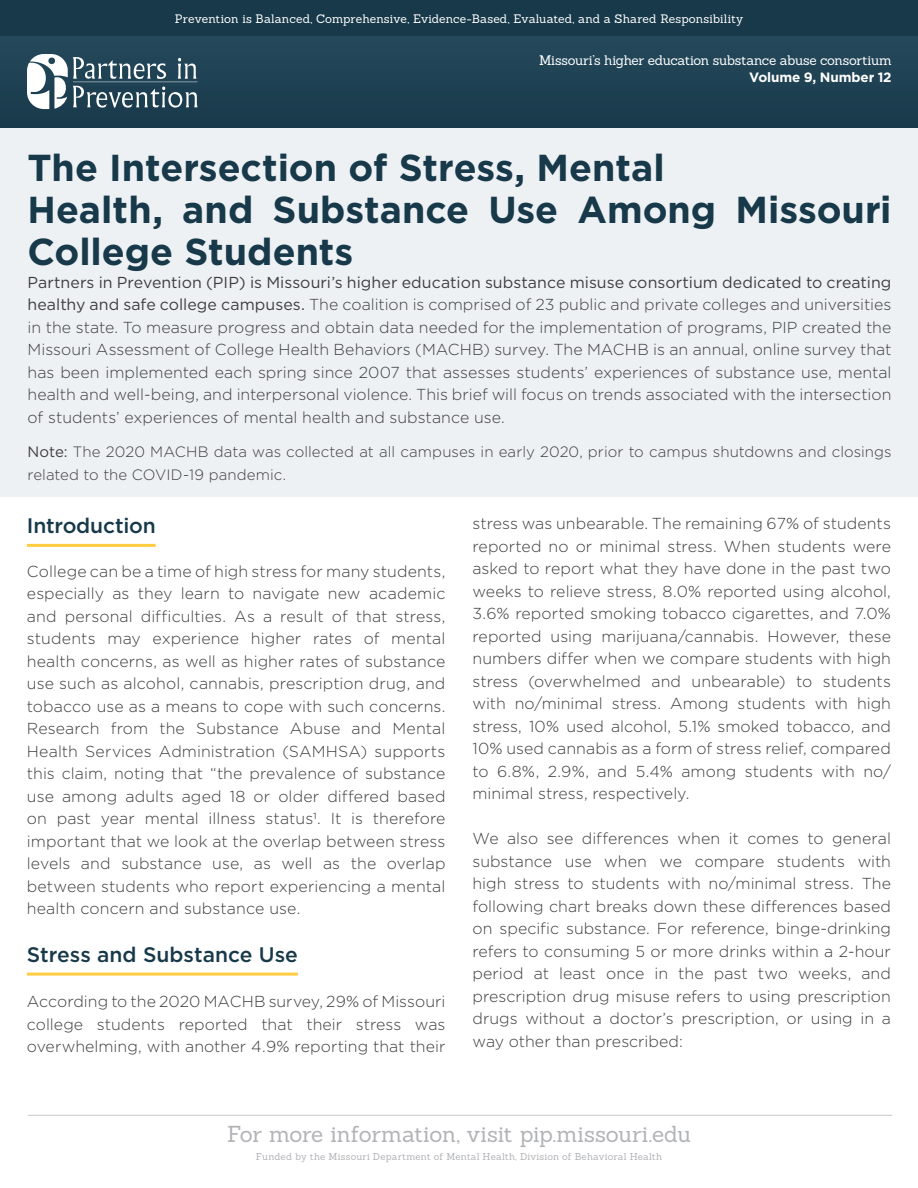
<style>
.page{position:relative;width:918px;height:1188px;background:#fff}
.page>*{position:absolute;margin:0;border:0;box-sizing:border-box;transform-origin:0 0}
.t1{font:700 37.5px/42px "Gotham";color:#173949}
.t2{font:22.5px "Sanchez";letter-spacing:-.01em;color:#b2b3b7}
.t3{font:500 21px "Gotham";letter-spacing:-.005em;color:#173949}
.t4{font:300 15.9px/22.5px "Gotham";letter-spacing:.005em;color:#3e3e3f;text-align:justify}
.t5{font:300 15px/22.5px "Gotham";letter-spacing:.005em;color:#3e3e3f}
.t6{font:13.5px "Sanchez";letter-spacing:-.015em;color:#fff}
.t7{font:700 13.5px "Gotham";letter-spacing:-.01em;color:#fff}
.t8{font:12px "Sanchez";letter-spacing:.01em;color:#fff}
.t9{font:9.75px "Sanchez";letter-spacing:.02em;color:#b2b3b7}
.s1{font-weight:400}
</style>
<div class="page">
<hr style="left:28px;top:1115px;width:864px;height:1px;background:#c7c8ca">
<hr style="left:27px;top:544px;width:129px;height:3px;background:#ffcd41">
<hr style="left:27px;top:973px;width:271px;height:3px;background:#ffcd41">
<div style="left:0;top:34px;width:918px;height:97px;background:#1f4254"></div>
<div style="left:0;top:128px;width:918px;height:369px;background:#edf1f4"></div>
<svg style="left:27px;top:54px;width:171px;height:55px"></svg>
<div style="left:0;top:0;width:918px;height:35px;background:#173949"></div>
<p class="t8" style="left:175px;top:11px;width:570px">Prevention is Balanced, Comprehensive, Evidence-Based, Evaluated, and a Shared Responsibility</p>
<p class="t6" style="left:539px;top:52px;width:354px">Missouri’s higher education substance abuse consortium</p>
<p class="t7" style="left:749px;top:68px;width:144px">Volume 9, Number 12</p>
<p class="t1" style="left:28px;top:147px;width:639px">The Intersection of Stress, Mental</p>
<p class="t1" style="left:28px;top:189px;width:865px">Health, and Substance Use Among Missouri<br>College Students</p>
<p class="t4" style="left:28px;top:271px;width:866px"><span class="s1">Partners in Prevention (PIP) is Missouri’s higher education substance misuse consortium dedicated to creating healthy and safe college campuses.</span> The coalition is comprised of 23 public and private colleges and universities in the state. To measure progress and obtain data needed for the implementation of programs, PIP created the Missouri Assessment of College Health Behaviors (MACHB) survey. The MACHB is an annual, online survey that has been implemented each spring since 2007 that assesses students’ experiences of substance use, mental health and well-being, and interpersonal violence. This brief will focus on trends associated with the intersection of students’ experiences of mental health and substance use.</p>
<p class="t5" style="left:28px;top:441px;width:865px"><span class="s1">Note:</span> The 2020 MACHB data was collected at all campuses in early 2020, prior to campus shutdowns and closings related to the COVID-19 pandemic.</p>
<p class="t3" style="left:27px;top:512px;width:130px">Introduction</p>
<p class="t4" style="left:27px;top:560px;width:420px">College can be a time of high stress for many students, especially as they learn to navigate new academic and personal difficulties. As a result of that stress, students may experience higher rates of mental health concerns, as well as higher rates of substance use such as alcohol, cannabis, prescription drug, and tobacco use as a means to cope with such concerns.<br>Research from the Substance Abuse and Mental Health Services Administration (SAMHSA) supports this claim, noting that “the prevalence of substance use among adults aged 18 or older differed based on past year mental illness status1. It is therefore important that we look at the overlap between stress levels and substance use, as well as the overlap between students who report experiencing a mental health concern and substance use.</p>
<p class="t3" style="left:27px;top:941px;width:272px">Stress and Substance Use</p>
<p class="t4" style="left:27px;top:990px;width:420px">According to the 2020 MACHB survey, 29% of Missouri college students reported that their stress was overwhelming, with another 4.9% reporting that their</p>
<p class="t4" style="left:472px;top:512px;width:420px">stress was unbearable. The remaining 67% of students reported no or minimal stress. When students were asked to report what they have done in the past two weeks to relieve stress, 8.0% reported using alcohol, 3.6% reported smoking tobacco cigarettes, and 7.0% reported using marijuana/cannabis. However, these numbers differ when we compare students with high stress (overwhelmed and unbearable) to students with no/minimal stress. Among students with high stress, 10% used alcohol, 5.1% smoked tobacco, and 10% used cannabis as a form of stress relief, compared to 6.8%, 2.9%, and 5.4% among students with no/ minimal stress, respectively.</p>
<p class="t4" style="left:472px;top:827px;width:420px">We also see differences when it comes to general substance use when we compare students with high stress to students with no/minimal stress. The following chart breaks down these differences based on specific substance. For reference, binge-drinking refers to consuming 5 or more drinks within a 2-hour period at least once in the past two weeks, and prescription drug misuse refers to using prescription drugs without a doctor’s prescription, or using in a way other than prescribed:</p>
<h2 class="t2" style="left:227px;top:1120px;width:465px">For more information, visit pip.missouri.edu</h2>
<p class="t9" style="left:256px;top:1150px;width:408px">Funded by the Missouri Department of Mental Health, Division of Behavioral Health</p>
</div>
